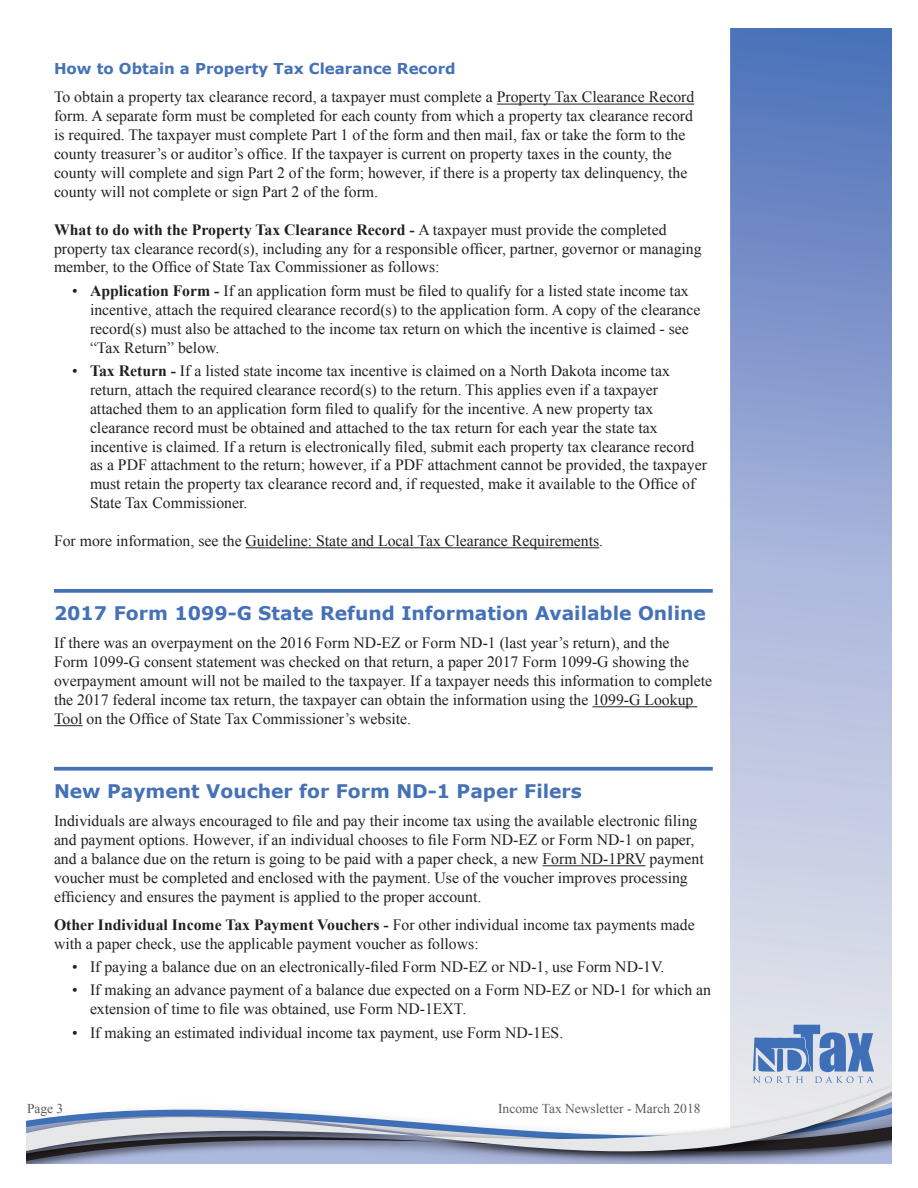
<style>
.page{position:relative;width:918px;height:1188px;background:#fff}
.page>*{position:absolute;margin:0;border:0;box-sizing:border-box;transform-origin:0 0}
.Headline{font:700 18.75px "Verdana";color:#4571b7}
.Body_text{font:15.75px/18.9px "Times New Roman";color:#231f20}
.Subhead_2{font:700 15px "Verdana";color:#4571b7}
.t1{font:13.5px "Times New Roman";color:#595959}
.s1{font-weight:700}
</style>
<div class="page">
<svg style="left:730px;top:28px;width:162px;height:735px;background:#8a9ecf"></svg>
<svg style="left:54px;top:763px;width:838px;height:21px"></svg>
<svg style="left:26px;top:784px;width:866px;height:380px"></svg>
<svg style="left:753px;top:1025px;width:121px;height:58px;background:#90aad0"></svg>
<hr style="left:497px;top:104px;width:197px;height:1px;background:#231f20">
<hr style="left:246px;top:547px;width:353px;height:1px;background:#231f20">
<svg style="left:54px;top:589px;width:659px;height:4px;background:#517abc"></svg>
<hr style="left:592px;top:706px;width:105px;height:1px;background:#231f20">
<svg style="left:54px;top:725px;width:29px;height:1px"></svg>
<svg style="left:54px;top:767px;width:659px;height:4px;background:#567ebd"></svg>
<hr style="left:543px;top:865px;width:103px;height:1px;background:#231f20">
<p class="Subhead_2" style="left:54px;top:58px;width:403px">How to Obtain a Property Tax Clearance Record</p>
<p class="Body_text" style="left:54px;top:87px;width:642px">To obtain a property tax clearance record, a taxpayer must complete a Property Tax Clearance Record form. A separate form must be completed for each county from which a property tax clearance record is required. The taxpayer must complete Part 1 of the form and then mail, fax or take the form to the county treasurer’s or auditor’s office. If the taxpayer is current on property taxes in the county, the county will complete and sign Part 2 of the form; however, if there is a property tax delinquency, the county will not complete or sign Part 2 of the form.</p>
<p class="Body_text" style="left:54px;top:219px;width:649px"><span class="s1">What to do with the Property Tax Clearance Record -</span> A taxpayer must provide the completed property tax clearance record(s), including any for a responsible officer, partner, governor or managing member, to the Office of State Tax Commissioner as follows:</p>
<p class="Body_text" style="left:90px;top:281px;width:612px;text-indent:-18px">• <span class="s1">Application Form -</span> If an application form must be filed to qualify for a listed state income tax incentive, attach the required clearance record(s) to the application form. A copy of the clearance record(s) must also be attached to the income tax return on which the incentive is claimed - see “Tax Return” below.</p>
<p class="Body_text" style="left:90px;top:361px;width:618px;text-indent:-18px">• <span class="s1">Tax Return -</span> If a listed state income tax incentive is claimed on a North Dakota income tax return, attach the required clearance record(s) to the return. This applies even if a taxpayer attached them to an application form filed to qualify for the incentive. A new property tax clearance record must be obtained and attached to the tax return for each year the state tax incentive is claimed. If a return is electronically filed, submit each property tax clearance record as a PDF attachment to the return; however, if a PDF attachment cannot be provided, the taxpayer must retain the property tax clearance record and, if requested, make it available to the Office of State Tax Commissioner.</p>
<p class="Body_text" style="left:54px;top:531px;width:551px">For more information, see the Guideline: State and Local Tax Clearance Requirements.</p>
<p class="Headline" style="left:54px;top:600px;width:653px">2017 Form 1099-G State Refund Information Available Online</p>
<p class="Body_text" style="left:54px;top:633px;width:660px">If there was an overpayment on the 2016 Form ND-EZ or Form ND-1 (last year’s return), and the<br>Form 1099-G consent statement was checked on that return, a paper 2017 Form 1099-G showing the overpayment amount will not be mailed to the taxpayer. If a taxpayer needs this information to complete the 2017 federal income tax return, the taxpayer can obtain the information using the 1099-G Lookup Tool on the Office of State Tax Commissioner’s website.</p>
<p class="Headline" style="left:54px;top:778px;width:530px">New Payment Voucher for Form ND-1 Paper Filers</p>
<p class="Body_text" style="left:54px;top:811px;width:651px">Individuals are always encouraged to file and pay their income tax using the available electronic filing and payment options. However, if an individual chooses to file Form ND-EZ or Form ND-1 on paper, and a balance due on the return is going to be paid with a paper check, a new Form ND-1PRV payment voucher must be completed and enclosed with the payment. Use of the voucher improves processing efficiency and ensures the payment is applied to the proper account.</p>
<p class="Body_text" style="left:54px;top:915px;width:642px"><span class="s1">Other Individual Income Tax Payment Vouchers -</span> For other individual income tax payments made with a paper check, use the applicable payment voucher as follows:</p>
<p class="Body_text" style="left:72px;top:957px;width:594px">• If paying a balance due on an electronically-filed Form ND-EZ or ND-1, use Form ND-1V.</p>
<p class="Body_text" style="left:90px;top:980px;width:623px;text-indent:-18px">• If making an advance payment of a balance due expected on a Form ND-EZ or ND-1 for which an extension of time to file was obtained, use Form ND-1EXT.</p>
<p class="Body_text" style="left:72px;top:1023px;width:493px">• If making an estimated individual income tax payment, use Form ND-1ES.</p>
<p class="t1" style="left:27px;top:1099px;width:38px">Page 3</p>
<p class="t1" style="left:498px;top:1099px;width:204px">Income Tax Newsletter - March 2018</p>
</div>
